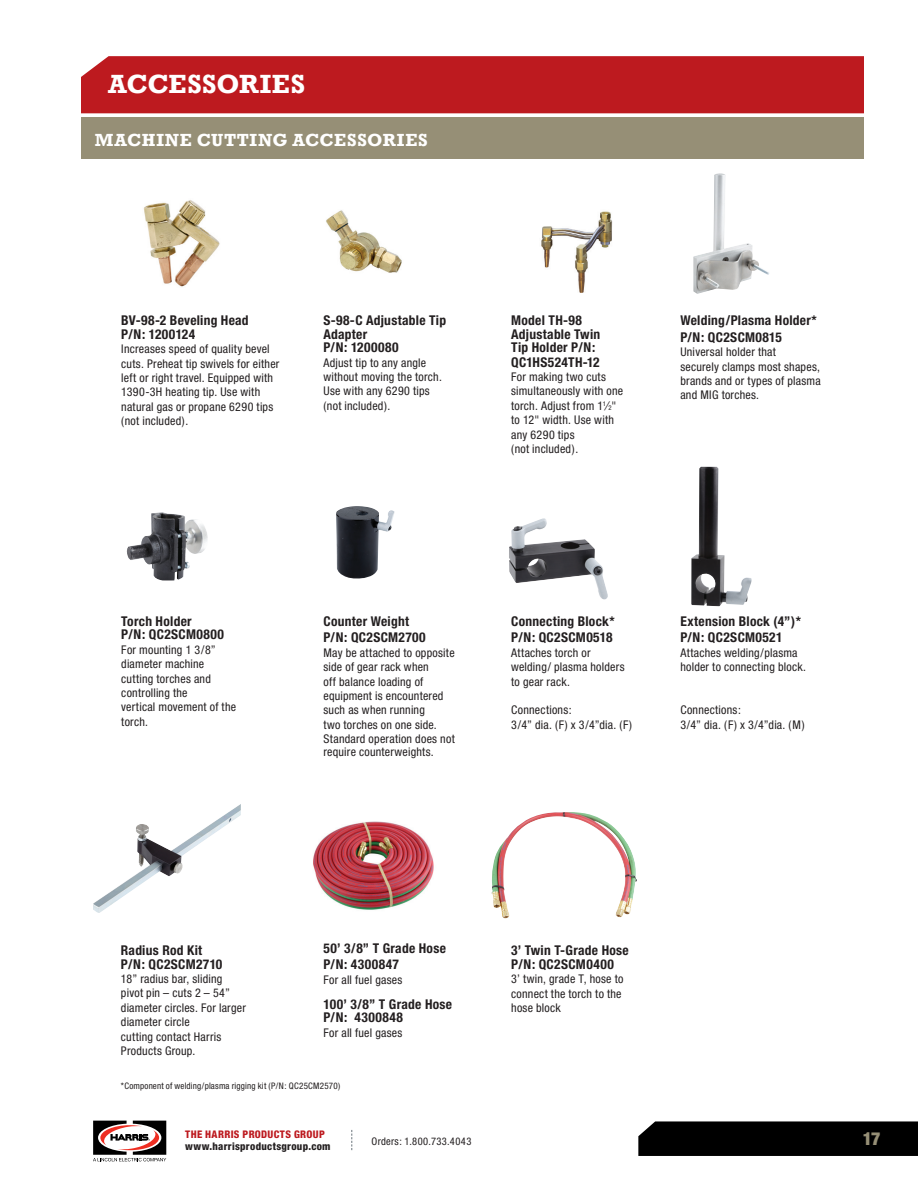
<style>
.page{position:relative;width:918px;height:1188px;background:#fff}
.page>*{position:absolute;margin:0;border:0;box-sizing:border-box;transform-origin:0 0}
.t1{font:700 27px "Rockwell";letter-spacing:.01em;color:#fff}
.t2{font:700 18px "Rockwell";letter-spacing:.035em;color:#fff}
.t3{font:900 condensed 18px "Helvetica Neue LT Std";color:#968f76}
.t4{font:700 condensed 13.5px/13.5px "Helvetica Neue";letter-spacing:.02em;color:#231f20}
.t5{font:condensed 12px/14.4px "Helvetica Neue";letter-spacing:.02em;color:#231f20}
.t6{font:800 condensed 10.5px "Helvetica Neue";letter-spacing:.025em;color:#231f20}
.t7{font:800 condensed 10.5px "Helvetica Neue";letter-spacing:.03em;color:#bd1a1f}
.t8{font:condensed 10.5px "Helvetica Neue";letter-spacing:.04em;color:#231f20}
.t9{font:condensed 9px "Helvetica Neue";letter-spacing:.015em;color:#231f20}
.s1{font-size:6.6px}
</style>
<div class="page">
<svg style="left:638px;top:1121px;width:280px;height:35px;background:#070707"></svg>
<svg style="left:93px;top:1121px;width:73px;height:40px"></svg>
<svg style="left:351px;top:1130px;width:1px;height:20px"></svg>
<img style="left:143px;top:200px;width:77px;height:87px">
<img style="left:326px;top:210px;width:76px;height:63px">
<img style="left:541px;top:211px;width:72px;height:82px">
<div style="left:81px;top:56px;width:783px;height:57px;background:#bd1a1f"></div>
<div style="left:81px;top:117px;width:783px;height:42px;background:#968f76"></div>
<img style="left:336px;top:506px;width:59px;height:73px">
<img style="left:93px;top:804px;width:148px;height:109px">
<img style="left:313px;top:821px;width:121px;height:89px">
<img style="left:126px;top:512px;width:82px;height:68px">
<img style="left:509px;top:518px;width:99px;height:82px">
<img style="left:492px;top:812px;width:145px;height:106px">
<img style="left:693px;top:173px;width:76px;height:121px">
<img style="left:691px;top:467px;width:61px;height:139px">
<h1 class="t1" style="left:108px;top:68px;width:199px">ACCESSORIES</h1>
<h2 class="t2" style="left:95px;top:129px;width:334px">MACHINE CUTTING ACCESSORIES</h2>
<p class="t4" style="left:121px;top:314px;width:129px">BV-98-2 Beveling Head<br>P/N: 1200124</p>
<p class="t5" style="left:121px;top:342px;width:160px">Increases speed of quality bevel cuts. Preheat tip swivels for either left or right travel. Equipped with<br>1390-3H heating tip. Use with natural gas or propane 6290 tips (not included).</p>
<p class="t4" style="left:323px;top:314px;width:124px">S-98-C Adjustable Tip<br>Adapter<br>P/N: 1200080</p>
<p class="t5" style="left:323px;top:355px;width:120px">Adjust tip to any angle without moving the torch.<br>Use with any 6290 tips (not included).</p>
<p class="t4" style="left:511px;top:313px;width:91px">Model TH-98<br>Adjustable Twin<br>Tip Holder P/N:<br>QC1HS524TH-12</p>
<p class="t5" style="left:511px;top:370px;width:113px">For making two cuts simultaneously with one torch. Adjust from 1<sup>1</sup>⁄<span class="s1">2</span>" to 12" width. Use with any 6290 tips<br>(not included).</p>
<p class="t4" style="left:680px;top:312px;width:138px;line-height:16.5px">Welding/Plasma Holder*<br>P/N: QC2SCM0815</p>
<p class="t5" style="left:680px;top:345px;width:142px">Universal holder that<br>securely clamps most shapes, brands and or types of plasma and MIG torches.</p>
<p class="t4" style="left:121px;top:614px;width:104px">Torch Holder<br>P/N: QC2SCM0800</p>
<p class="t5" style="left:121px;top:642px;width:116px">For mounting 1 3/8” diameter machine cutting torches and controlling the<br>vertical movement of the torch.</p>
<p class="t4" style="left:323px;top:613px;width:104px;line-height:16.5px">Counter Weight<br>P/N: QC2SCM2700</p>
<p class="t5" style="left:323px;top:645px;width:133px">May be attached to opposite side of gear rack when<br>off balance loading of equipment is encountered such as when running<br>two torches on one side.<br>Standard operation does not</p>
<p class="t5" style="left:323px;top:744px;width:112px">require counterweights.</p>
<p class="t4" style="left:511px;top:613px;width:105px;line-height:16.5px">Connecting Block*<br>P/N: QC2SCM0518</p>
<p class="t5" style="left:511px;top:645px;width:115px">Attaches torch or welding/ plasma holders to gear rack.</p>
<p class="t5" style="left:511px;top:703px;width:122px">Connections:<br>3/4” dia. (F) x 3/4”dia. (F)</p>
<p class="t4" style="left:680px;top:613px;width:122px;line-height:16.5px">Extension Block (4”)*<br>P/N: QC2SCM0521</p>
<p class="t5" style="left:680px;top:645px;width:127px">Attaches welding/plasma holder to connecting block.</p>
<p class="t5" style="left:680px;top:703px;width:126px">Connections:<br>3/4” dia. (F) x 3/4”dia. (M)</p>
<p class="t4" style="left:121px;top:943px;width:103px">Radius Rod Kit<br>P/N: QC2SCM2710</p>
<p class="t5" style="left:121px;top:971px;width:126px">18” radius bar, sliding pivot pin – cuts 2 – 54” diameter circles. For larger diameter circle<br>cutting contact Harris<br>Products Group.</p>
<p class="t4" style="left:323px;top:940px;width:124px;line-height:16.2px">50’ 3/8” T Grade Hose<br>P/N: 4300847</p>
<p class="t5" style="left:323px;top:972px;width:80px">For all fuel gases</p>
<p class="t4" style="left:323px;top:997px;width:130px">100’ 3/8” T Grade Hose<br>P/N: 4300848</p>
<p class="t5" style="left:323px;top:1025px;width:80px">For all fuel gases</p>
<p class="t9" style="left:121px;top:1080px;width:221px">*Component of welding/plasma rigging kit (P/N: QC25CM2570)</p>
<p class="t4" style="left:511px;top:944px;width:119px">3’ Twin T-Grade Hose<br>P/N: QC2SCM0400</p>
<p class="t5" style="left:511px;top:972px;width:114px">3’ twin, grade T, hose to connect the torch to the hose block</p>
<p class="t7" style="left:185px;top:1127px;width:141px">THE HARRIS PRODUCTS GROUP</p>
<p class="t6" style="left:185px;top:1140px;width:147px">www.harrisproductsgroup.com</p>
<p class="t8" style="left:372px;top:1135px;width:101px">Orders: 1.800.733.4043</p>
<h2 class="t3" style="left:863px;top:1128px;width:19px">17</h2>
</div>
